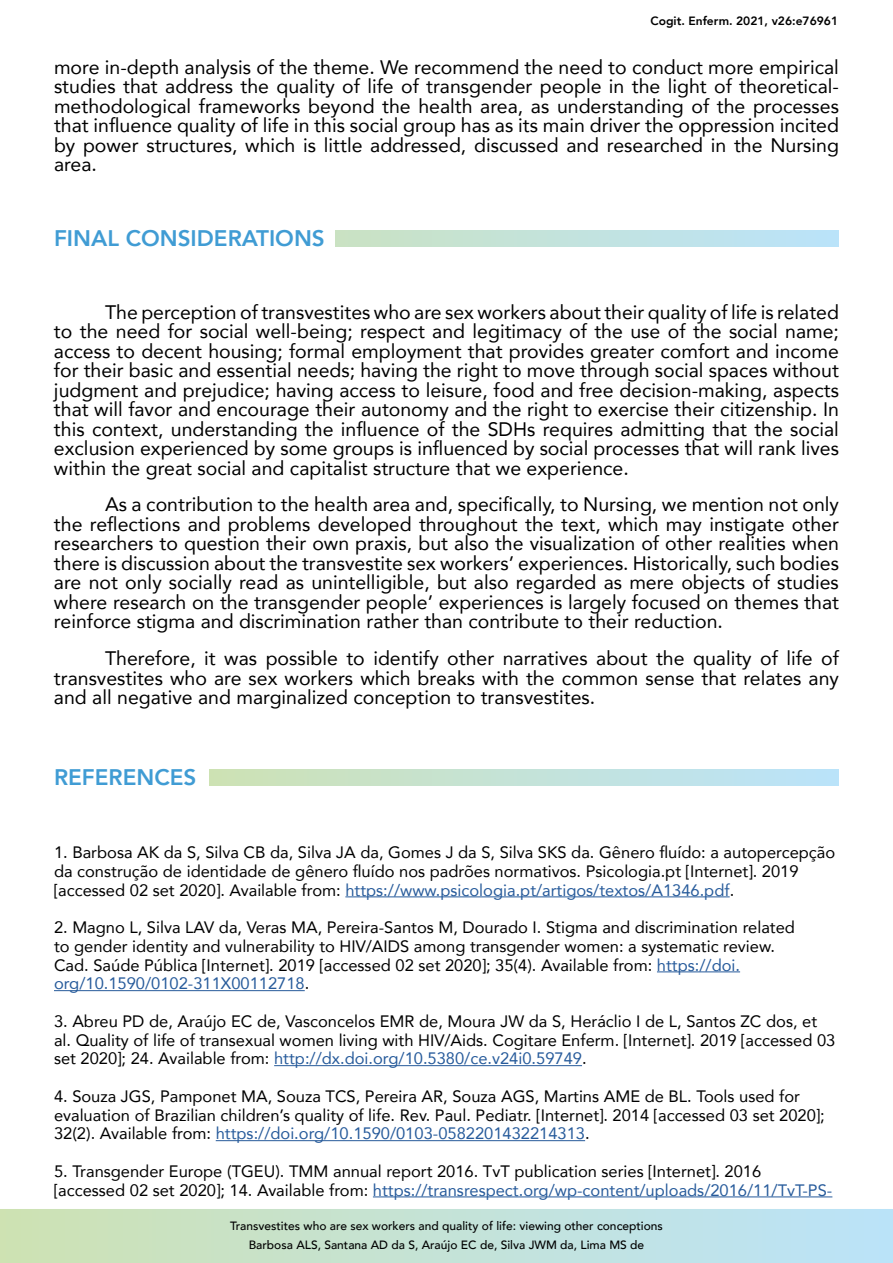
<style>
.page{position:relative;width:893px;height:1263px;background:#fff}
.page>*{position:absolute;margin:0;border:0;box-sizing:border-box;transform-origin:0 0}
.t1{font:800 22.5px "Avenir";color:#409cd4}
.t2{font:19.5px/19.5px "Avenir";color:#000;text-align:justify}
.t3{font:16.5px/18.8px "Avenir";color:#000}
.t4{font:500 12px/18.6px "Avenir";color:#000;text-align:center}
.t5{font:800 12px "Avenir";color:#000}
.s1{color:#275b9b}
</style>
<div class="page">
<svg style="left:0;top:1209px;width:893px;height:54px;background:#c4e2d6"></svg>
<div style="left:336px;top:230px;width:503px;height:17px;background:linear-gradient(to right,#cae2c3,#bae3fb)"></div>
<div style="left:210px;top:769px;width:629px;height:17px;background:linear-gradient(to right,#cee2b4,#bae3fb)"></div>
<hr style="left:345px;top:896px;width:385px;height:1px;background:#275b9b">
<hr style="left:657px;top:971px;width:83px;height:1px;background:#275b9b">
<hr style="left:54px;top:990px;width:251px;height:1px;background:#275b9b">
<hr style="left:274px;top:1065px;width:308px;height:1px;background:#275b9b">
<hr style="left:216px;top:1140px;width:369px;height:1px;background:#275b9b">
<hr style="left:373px;top:1196px;width:459px;height:1px;background:#275b9b">
<p class="t5" style="left:650px;top:12px;width:189px">Cogit. Enferm. 2021, v26:e76961</p>
<p class="t2" style="left:54px;top:56px;width:786px">more in-depth analysis of the theme. We recommend the need to conduct more empirical studies that address the quality of life of transgender people in the light of theoretical&shy;methodological frameworks beyond the health area, as understanding of the processes that influence quality of life in this social group has as its main driver the oppression incited by power structures, which is little addressed, discussed and researched in the Nursing area.</p>
<p class="t1" style="left:54px;top:221px;width:272px">FINAL CONSIDERATIONS</p>
<p class="t2" style="left:54px;top:302px;width:786px;text-indent:51px">The perception of transvestites who are sex workers about their quality of life is related to the need for social well-being; respect and legitimacy of the use of the social name; access to decent housing; formal employment that provides greater comfort and income for their basic and essential needs; having the right to move through social spaces without judgment and prejudice; having access to leisure, food and free decision-making, aspects that will favor and encourage their autonomy and the right to exercise their citizenship. In this context, understanding the influence of the SDHs requires admitting that the social exclusion experienced by some groups is influenced by social processes that will rank lives within the great social and capitalist structure that we experience.</p>
<p class="t2" style="left:54px;top:494px;width:786px;text-indent:51px">As a contribution to the health area and, specifically, to Nursing, we mention not only the reflections and problems developed throughout the text, which may instigate other researchers to question their own praxis, but also the visualization of other realities when there is discussion about the transvestite sex workers’ experiences. Historically, such bodies are not only socially read as unintelligible, but also regarded as mere objects of studies where research on the transgender people’ experiences is largely focused on themes that reinforce stigma and discrimination rather than contribute to their reduction.</p>
<p class="t2" style="left:54px;top:648px;width:786px;text-indent:51px">Therefore, it was possible to identify other narratives about the quality of life of transvestites who are sex workers which breaks with the common sense that relates any and all negative and marginalized conception to transvestites.</p>
<p class="t1" style="left:54px;top:760px;width:144px">REFERENCES</p>
<p class="t3" style="left:54px;top:842px;width:783px">1. Barbosa AK da S, Silva CB da, Silva JA da, Gomes J da S, Silva SKS da. Gênero fluído: a autopercepção da construção de identidade de gênero fluído nos padrões normativos. Psicologia.pt [Internet]. 2019 [accessed 02 set 2020]. Available from: <span class="s1">https://www.psicologia.pt/artigos/textos/A1346.pdf</span>.</p>
<p class="t3" style="left:54px;top:917px;width:742px">2. Magno L, Silva LAV da, Veras MA, Pereira-Santos M, Dourado I. Stigma and discrimination related to gender identity and vulnerability to HIV/AIDS among transgender women: a systematic review.<br>Cad. Saúde Pública [Internet]. 2019 [accessed 02 set 2020]; 35(4). Available from: <span class="s1">https://doi. org/10.1590/0102-311X00112718</span>.</p>
<p class="t3" style="left:54px;top:1011px;width:783px">3. Abreu PD de, Araújo EC de, Vasconcelos EMR de, Moura JW da S, Heráclio I de L, Santos ZC dos, et al. Quality of life of transexual women living with HIV/Aids. Cogitare Enferm. [Internet]. 2019 [accessed 03 set 2020]; 24. Available from: <span class="s1">http://dx.doi.org/10.5380/ce.v24i0.59749</span>.</p>
<p class="t3" style="left:54px;top:1086px;width:772px">4. Souza JGS, Pamponet MA, Souza TCS, Pereira AR, Souza AGS, Martins AME de BL. Tools used for evaluation of Brazilian children’s quality of life. Rev. Paul. Pediatr. [Internet]. 2014 [accessed 03 set 2020];<br>32(2). Available from: <span class="s1">https://doi.org/10.1590/0103-0582201432214313</span>.</p>
<p class="t3" style="left:54px;top:1161px;width:780px">5. Transgender Europe (TGEU). TMM annual report 2016. TvT publication series [Internet]. 2016 [accessed 02 set 2020]; 14. Available from: <span class="s1">https://transrespect.org/wp-content/uploads/2016/11/TvT-PS-</span></p>
<p class="t4" style="left:230px;top:1216px;width:434px">Transvestites who are sex workers and quality of life: viewing other conceptions<br>Barbosa ALS, Santana AD da S, Araújo EC de, Silva JWM da, Lima MS de</p>
</div>
